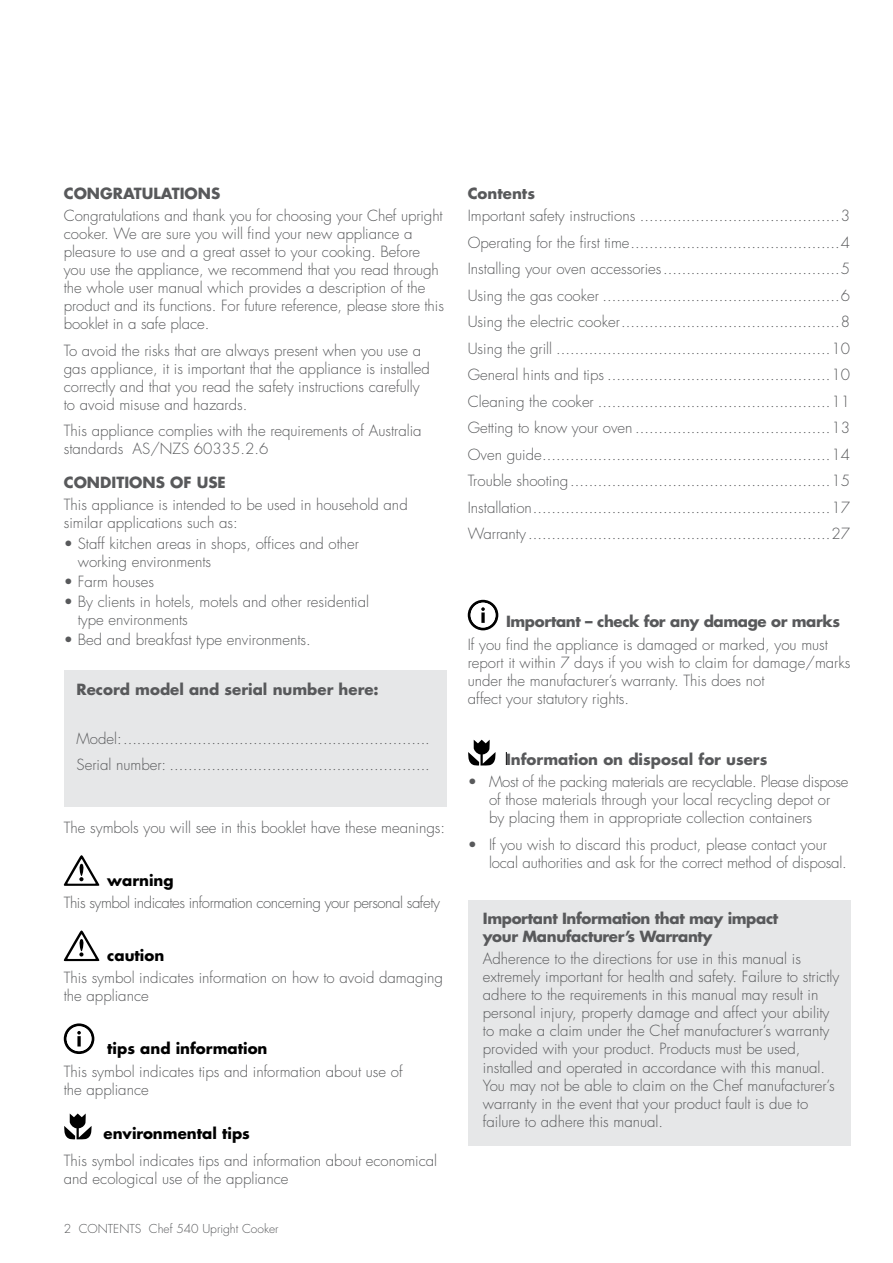
<style>
.page{position:relative;width:893px;height:1263px;background:#fff}
.page>*{position:absolute;margin:0;border:0;box-sizing:border-box;transform-origin:0 0}
.t1{font:18px "Westinghouse Gothic Bk";color:#000}
.t2{font:300 15px/18px "Futura LT";color:#58595b}
.t3{font:700 15px "Futura LT";color:#58595b}
.t4{font:700 15px/18px "Futura LT";letter-spacing:-.025em;color:#58595b}
.t5{font:300 15px "Futura LT";letter-spacing:-.03em;color:#58595b}
.t6{font:700 15px "Futura LT";color:#000}
.t7{font:300 12px "Futura LT";color:#58595b}
</style>
<div class="page">
<svg style="left:64px;top:855px;width:36px;height:31px"></svg>
<svg style="left:64px;top:930px;width:36px;height:31px"></svg>
<svg style="left:64px;top:1023px;width:30px;height:31px"></svg>
<svg style="left:64px;top:1113px;width:28px;height:26px"></svg>
<svg style="left:468px;top:600px;width:30px;height:30px"></svg>
<svg style="left:468px;top:740px;width:27px;height:25px"></svg>
<div style="left:64px;top:670px;width:382px;height:136px;background:#e6e7e8"></div>
<div style="left:468px;top:900px;width:383px;height:246px;background:#e6e7e8"></div>
<p class="t3" style="left:64px;top:183px;width:158px">CONGRATULATIONS</p>
<p class="t2" style="left:64px;top:207px;width:382px">Congratulations and thank you for choosing your Chef upright cooker. We are sure you will find your new appliance a pleasure to use and a great asset to your cooking. Before you use the appliance, we recommend that you read through the whole user manual which provides a description of the product and its functions. For future reference, please store this booklet in a safe place.</p>
<p class="t2" style="left:64px;top:342px;width:368px">To avoid the risks that are always present when you use a gas appliance, it is important that the appliance is installed correctly and that you read the safety instructions carefully to avoid misuse and hazards.</p>
<p class="t2" style="left:64px;top:422px;width:359px">This appliance complies with the requirements of Australia standards AS/NZS 60335.2.6</p>
<p class="t3" style="left:64px;top:473px;width:164px">CONDITIONS OF USE</p>
<p class="t2" style="left:64px;top:496px;width:345px">This appliance is intended to be used in household and similar applications such as:</p>
<p class="t2" style="left:78px;top:535px;width:283px;text-indent:-14px">• Staff kitchen areas in shops, offices and other working environments</p>
<p class="t2" style="left:64px;top:573px;width:92px">• Farm houses</p>
<p class="t2" style="left:78px;top:593px;width:293px;text-indent:-14px">• By clients in hotels, motels and other residential type environments</p>
<p class="t2" style="left:64px;top:631px;width:249px">• Bed and breakfast type environments.</p>
<p class="t3" style="left:77px;top:679px;width:304px">Record model and serial number here:</p>
<p class="t2" style="left:77px;top:725px;width:355px;line-height:26.5px">Model:..................................................................<br>Serial number: ........................................................</p>
<p class="t2" style="left:64px;top:819px;width:383px">The symbols you will see in this booklet have these meanings:</p>
<p class="t6" style="left:107px;top:870px;width:68px">warning</p>
<p class="t1" style="left:107px;top:869px;width:62px">WARNING</p>
<p class="t5" style="left:64px;top:893px;width:378px">This symbol indicates information concerning your personal safety</p>
<p class="t6" style="left:107px;top:945px;width:59px">caution</p>
<p class="t1" style="left:107px;top:945px;width:62px">WARNING</p>
<p class="t2" style="left:64px;top:969px;width:381px">This symbol indicates information on how to avoid damaging the appliance</p>
<p class="t6" style="left:107px;top:1039px;width:162px">tips and information</p>
<p class="t1" style="left:104px;top:1038px;width:131px">TIPS &amp; INFORMATION</p>
<p class="t2" style="left:64px;top:1062px;width:340px">This symbol indicates tips and information about use of the appliance</p>
<p class="t6" style="left:104px;top:1123px;width:148px">environmental tips</p>
<p class="t1" style="left:102px;top:1124px;width:136px">ENVIRONMENTAL TIPS</p>
<p class="t2" style="left:64px;top:1151px;width:375px">This symbol indicates tips and information about economical and ecological use of the appliance</p>
<p class="t7" style="left:64px;top:1221px;width:216px">2 CONTENTS Chef 540 Upright Cooker</p>
<p class="t3" style="left:468px;top:183px;width:69px">Contents</p>
<p class="t2" style="left:468px;top:203px;width:384px;line-height:26.5px;text-align:justify">Important safety instructions ...........................................3<br>Operating for the first time.............................................4<br>Installing your oven accessories......................................5<br>Using the gas cooker ...................................................6<br>Using the electric cooker...............................................8<br>Using the grill ...........................................................10<br>General hints and tips ................................................10<br>Cleaning the cooker ..................................................11<br>Getting to know your oven ..........................................13<br>Oven guide..............................................................14<br>Trouble shooting........................................................15<br>Installation................................................................17<br>Warranty .................................................................27</p>
<p class="t4" style="left:506px;top:613px;width:336px">Important – check for any damage or marks</p>
<p class="t1" style="left:508px;top:615px;width:131px">TIPS &amp; INFORMATION</p>
<p class="t2" style="left:468px;top:636px;width:384px">If you find the appliance is damaged or marked, you must report it within 7 days if you wish to claim for damage/marks under the manufacturer’s warranty. This does not<br>affect your statutory rights.</p>
<p class="t1" style="left:506px;top:750px;width:136px">ENVIRONMENTAL TIPS</p>
<p class="t2" style="left:489px;top:773px;width:361px;text-indent:-21px">• Most of the packing materials are recyclable. Please dispose of those materials through your local recycling depot or by placing them in appropriate collection containers</p>
<p class="t2" style="left:489px;top:836px;width:359px;text-indent:-21px">• If you wish to discard this product, please contact your local authorities and ask for the correct method of disposal.</p>
<p class="t3" style="left:506px;top:750px;width:263px">Information on disposal for users</p>
<p class="t4" style="left:483px;top:909px;width:297px">Important Information that may impact your Manufacturer’s Warranty</p>
<p class="t2" style="left:483px;top:950px;width:358px">Adherence to the directions for use in this manual is extremely important for health and safety. Failure to strictly adhere to the requirements in this manual may result in personal injury, property damage and affect your ability to make a claim under the Chef manufacturer’s warranty provided with your product. Products must be used, installed and operated in accordance with this manual.<br>You may not be able to claim on the Chef manufacturer’s warranty in the event that your product fault is due to failure to adhere this manual.</p>
</div>
